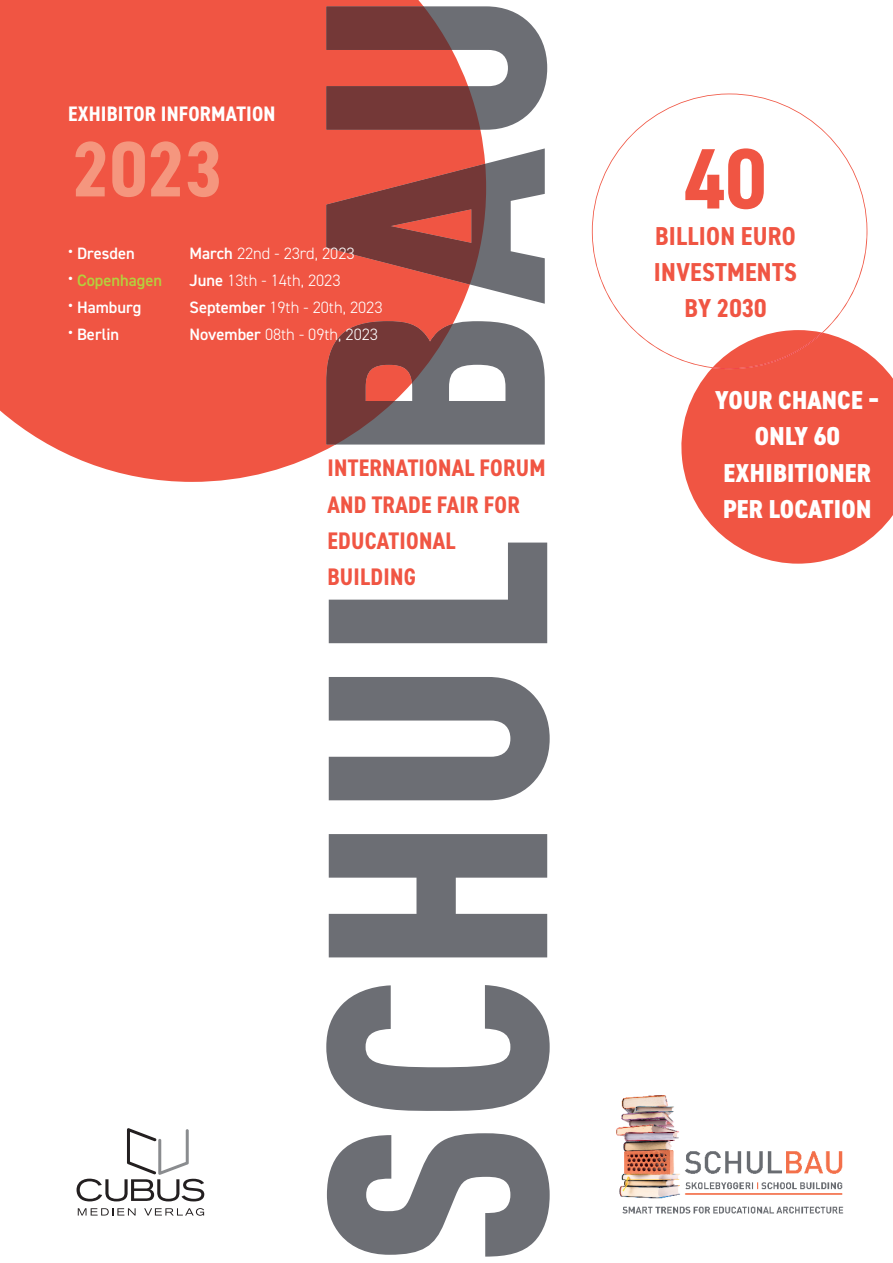
<style>
.page{position:relative;width:893px;height:1263px;background:#fff}
.page>*{position:absolute;margin:0;border:0;box-sizing:border-box;transform-origin:0 0}
.t1{font:700 condensed 85.95px "DIN2014";color:#f05543}
.t2{font:700 condensed 78.75px "DIN2014";color:#f5967e}
.t3{font:800 condensed 25.95px/36.2px "DIN2014";letter-spacing:.01em;color:#fff;text-align:center}
.t4{font:700 condensed 25.95px/36.2px "DIN2014";letter-spacing:.01em;color:#f05543;text-align:center}
.t5{font:700 condensed 24px/36.2px "DIN2014";letter-spacing:.01em;color:#f05543}
.t6{font:700 condensed 21px "DIN2014";letter-spacing:.01em;color:#fff}
.t7{font:300 16.5px "DIN2014";color:#fff}
.t8{font:600 16.5px "DIN2014";color:#fff}
.t9{font:600 16.5px "DIN2014";color:#b5cf3d}
.s1{font-weight:600}
.s2{color:#fff}
</style>
<div class="page">
<svg style="left:486px;top:6px;width:61px;height:439px;fill:#6c6e74"></svg>
<div style="left:0;top:0;width:423px;height:482px;background:#f05543"></div>
<svg style="left:326px;top:6px;width:160px;height:439px;background:#a5544f"></svg>
<svg style="left:591px;top:94px;width:277px;height:265px"></svg>
<svg style="left:326px;top:543px;width:224px;height:713px;fill:#6c6e74"></svg>
<svg style="left:78px;top:1208px;width:58px;height:7px"></svg>
<svg style="left:144px;top:1208px;width:60px;height:8px"></svg>
<svg style="left:77px;top:1128px;width:127px;height:73px"></svg>
<svg style="left:677px;top:330px;width:216px;height:234px;fill:#f05543"></svg>
<svg style="left:712px;top:332px;width:111px;height:37px"></svg>
<img style="left:616px;top:1095px;width:228px;height:119px">
<svg style="left:870px;top:398px;width:8px;height:4px"></svg>
<p class="t6" style="left:68px;top:99px;width:209px">EXHIBITOR INFORMATION</p>
<h2 class="t2" style="left:72px;top:117px;width:152px">2023</h2>
<p class="t8" style="left:68px;top:242px;width:68px">• Dresden</p>
<p class="t7" style="left:190px;top:243px;width:166px"><span class="s1">March</span> 22nd - 23rd, 2023</p>
<p class="t9" style="left:68px;top:269px;width:96px"><span class="s2">•</span> Copenhagen</p>
<p class="t7" style="left:190px;top:270px;width:152px"><span class="s1">June</span> 13th - 14th, 2023</p>
<p class="t8" style="left:68px;top:296px;width:75px">• Hamburg</p>
<p class="t7" style="left:190px;top:297px;width:194px"><span class="s1">September</span> 19th - 20th, 2023</p>
<p class="t8" style="left:68px;top:323px;width:53px">• Berlin</p>
<p class="t7" style="left:190px;top:324px;width:190px"><span class="s1">November</span> 08th - 09th, 2023</p>
<h3 class="t5" style="left:327px;top:450px;width:220px">INTERNATIONAL FORUM<br>AND TRADE FAIR FOR<br>EDUCATIONAL<br>BUILDING</h3>
<h1 class="t1" style="left:684px;top:122px;width:84px">40</h1>
<h3 class="t4" style="left:654px;top:217px;width:144px">BILLION EURO<br>INVESTMENTS<br>BY 2030</h3>
<h3 class="t3" style="left:715px;top:382px;width:158px">YOUR CHANCE<br>ONLY 60<br>EXHIBITIONER<br>PER LOCATION</h3>
</div>
